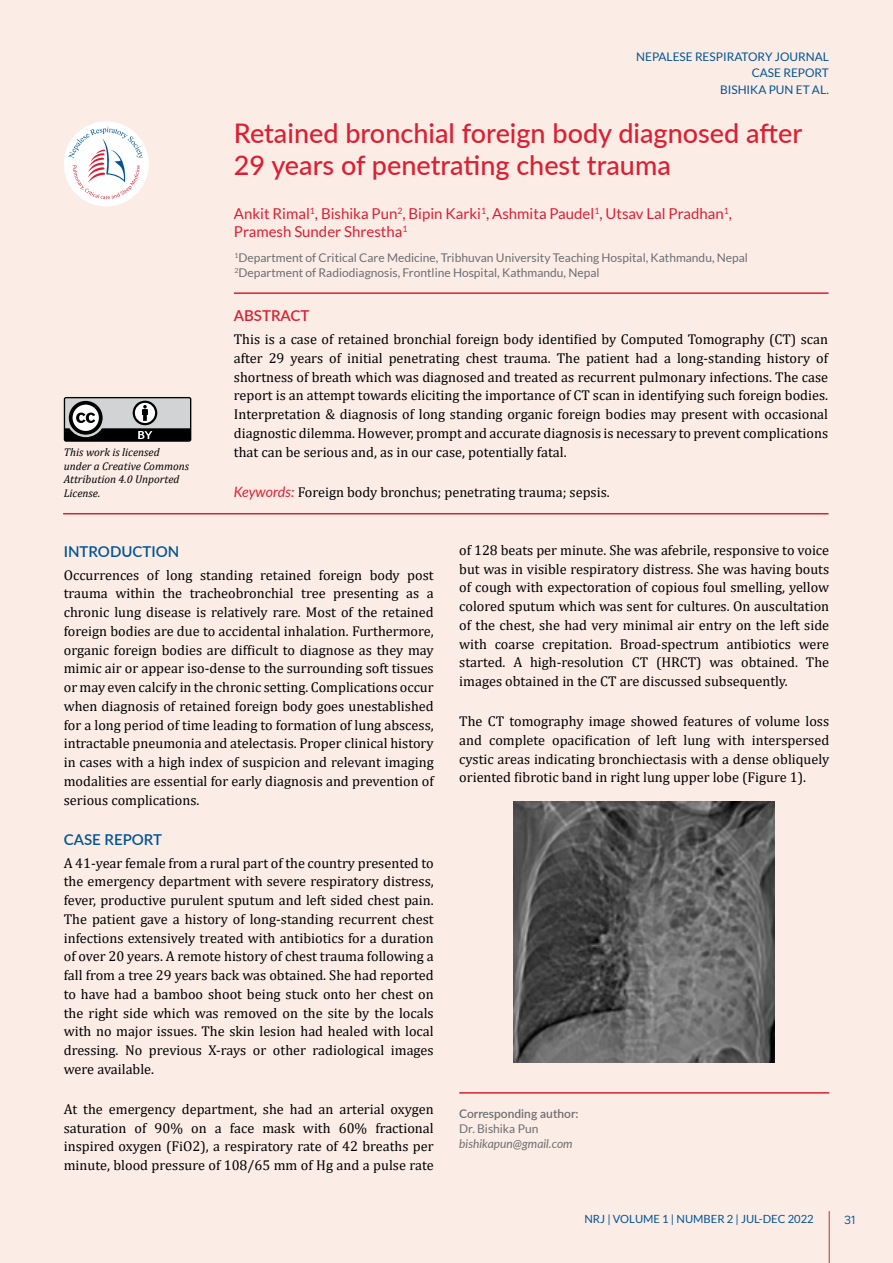
<style>
.page{position:relative;width:893px;height:1263px;background:#fbece6}
.page>*{position:absolute;margin:0;border:0;box-sizing:border-box;transform-origin:0 0}
.t1{font:500 27px/32.4px "Lato";color:#da2032}
.t2{font:15px/18px "Lato";color:#da2032}
.t3{font:600 15px "Lato";color:#005594}
.t4{font:600 15px "Lato";color:#da2032}
.t5{font:14.25px/18.8px "Cambria";color:#000;text-align:justify}
.t6{font:12px/15px "Lato";color:#6d6e71}
.t7{font:600 12px "Lato";color:#6d6e71}
.t8{font:italic 12px "Lato";color:#6d6e71}
.t9{font:12px "Metropolis";color:#005594}
.t10{font:11.85px/16.5px "Lato";color:#005594;text-align:right}
.t11{font:italic 11.25px/13.5px "Cambria";color:#000}
.t12{font:11.25px "Lato";color:#005594}
.s1{font-family:"Lato";font-style:italic;color:#da2032}
</style>
<div class="page">
<hr style="left:234px;top:292px;width:594px;height:2px;background:#da2032">
<hr style="left:459px;top:1092px;width:370px;height:1px;background:#da2032">
<hr style="left:63px;top:513px;width:765px;height:1px;background:#da2032">
<div style="left:64px;top:121px;width:85px;height:85px;background:#fff;border-radius:50%"></div>
<svg style="left:68px;top:127px;width:75px;height:72px"></svg>
<img style="left:513px;top:801px;width:262px;height:261px">
<svg style="left:64px;top:397px;width:127px;height:44px;background:#828383"></svg>
<hr style="left:829px;top:1211px;width:1px;height:52px;background:#da2032">
<p class="t10" style="left:636px;top:48px;width:194px">NEPALESE RESPIRATORY JOURNAL<br>CASE REPORT<br>BISHIKA PUN ET AL.</p>
<h1 class="t1" style="left:234px;top:116px;width:570px">Retained bronchial foreign body diagnosed after<br>29 years of penetrating chest trauma</h1>
<p class="t2" style="left:234px;top:205px;width:500px">Ankit Rimal<sup>1</sup>, Bishika Pun<sup>2</sup>, Bipin Karki<sup>1</sup>, Ashmita Paudel<sup>1</sup>, Utsav Lal Pradhan<sup>1</sup>,<br>Pramesh Sunder Shrestha<sup>1</sup></p>
<p class="t11" style="left:64px;top:445px;width:127px">This work is licensed under a Creative Commons<br>Attribution 4.0 Unported<br>License.</p>
<p class="t6" style="left:235px;top:250px;width:515px"><sup>1</sup>Department of Critical Care Medicine, Tribhuvan University Teaching Hospital, Kathmandu, Nepal<br><sup>2</sup>Department of Radiodiagnosis, Frontline Hospital, Kathmandu, Nepal</p>
<p class="t4" style="left:234px;top:305px;width:77px">ABSTRACT</p>
<p class="t5" style="left:234px;top:330px;width:596px">This is a case of retained bronchial foreign body identified by Computed Tomography (CT) scan after 29 years of initial penetrating chest trauma. The patient had a long-standing history of shortness of breath which was diagnosed and treated as recurrent pulmonary infections. The case report is an attempt towards eliciting the importance of CT scan in identifying such foreign bodies.<br>Interpretation &amp; diagnosis of long standing organic foreign bodies may present with occasional diagnostic dilemma. However, prompt and accurate diagnosis is necessary to prevent complications that can be serious and, as in our case, potentially fatal.</p>
<p class="t5" style="left:234px;top:482px;width:377px"><span class="s1">Keywords:</span> Foreign body bronchus; penetrating trauma; sepsis.</p>
<p class="t3" style="left:64px;top:540px;width:117px">INTRODUCTION</p>
<p class="t5" style="left:64px;top:565px;width:371px">Occurrences of long standing retained foreign body post trauma within the tracheobronchial tree presenting as a chronic lung disease is relatively rare. Most of the retained foreign bodies are due to accidental inhalation. Furthermore, organic foreign bodies are difficult to diagnose as they may mimic air or appear iso-dense to the surrounding soft tissues or may even calcify in the chronic setting. Complications occur when diagnosis of retained foreign body goes unestablished for a long period of time leading to formation of lung abscess, intractable pneumonia and atelectasis. Proper clinical history in cases with a high index of suspicion and relevant imaging modalities are essential for early diagnosis and prevention of serious complications.</p>
<p class="t3" style="left:64px;top:828px;width:100px">CASE REPORT</p>
<p class="t5" style="left:64px;top:853px;width:371px">A 41-year female from a rural part of the country presented to the emergency department with severe respiratory distress, fever, productive purulent sputum and left sided chest pain.<br>The patient gave a history of long-standing recurrent chest infections extensively treated with antibiotics for a duration of over 20 years. A remote history of chest trauma following a fall from a tree 29 years back was obtained. She had reported to have had a bamboo shoot being stuck onto her chest on the right side which was removed on the site by the locals with no major issues. The skin lesion had healed with local dressing. No previous X-rays or other radiological images were available.</p>
<p class="t5" style="left:64px;top:1099px;width:371px">At the emergency department, she had an arterial oxygen saturation of 90% on a face mask with 60% fractional inspired oxygen (FiO2), a respiratory rate of 42 breaths per minute, blood pressure of 108/65 mm of Hg and a pulse rate</p>
<p class="t5" style="left:459px;top:541px;width:371px">of 128 beats per minute. She was afebrile, responsive to voice but was in visible respiratory distress. She was having bouts of cough with expectoration of copious foul smelling, yellow colored sputum which was sent for cultures. On auscultation of the chest, she had very minimal air entry on the left side with coarse crepitation. Broad-spectrum antibiotics were started. A high-resolution CT (HRCT) was obtained. The images obtained in the CT are discussed subsequently.</p>
<p class="t5" style="left:459px;top:712px;width:371px">The CT tomography image showed features of volume loss and complete opacification of left lung with interspersed cystic areas indicating bronchiectasis with a dense obliquely oriented fibrotic band in right lung upper lobe (Figure 1).</p>
<p class="t7" style="left:459px;top:1105px;width:121px">Corresponding author:</p>
<p class="t6" style="left:459px;top:1121px;width:81px">Dr. Bishika Pun</p>
<p class="t8" style="left:459px;top:1135px;width:115px">bishikapun@gmail.com</p>
<p class="t12" style="left:584px;top:1213px;width:231px">NRJ | VOLUME 1 | NUMBER 2 | JUL-DEC 2022</p>
<p class="t9" style="left:844px;top:1212px;width:13px">31</p>
</div>
